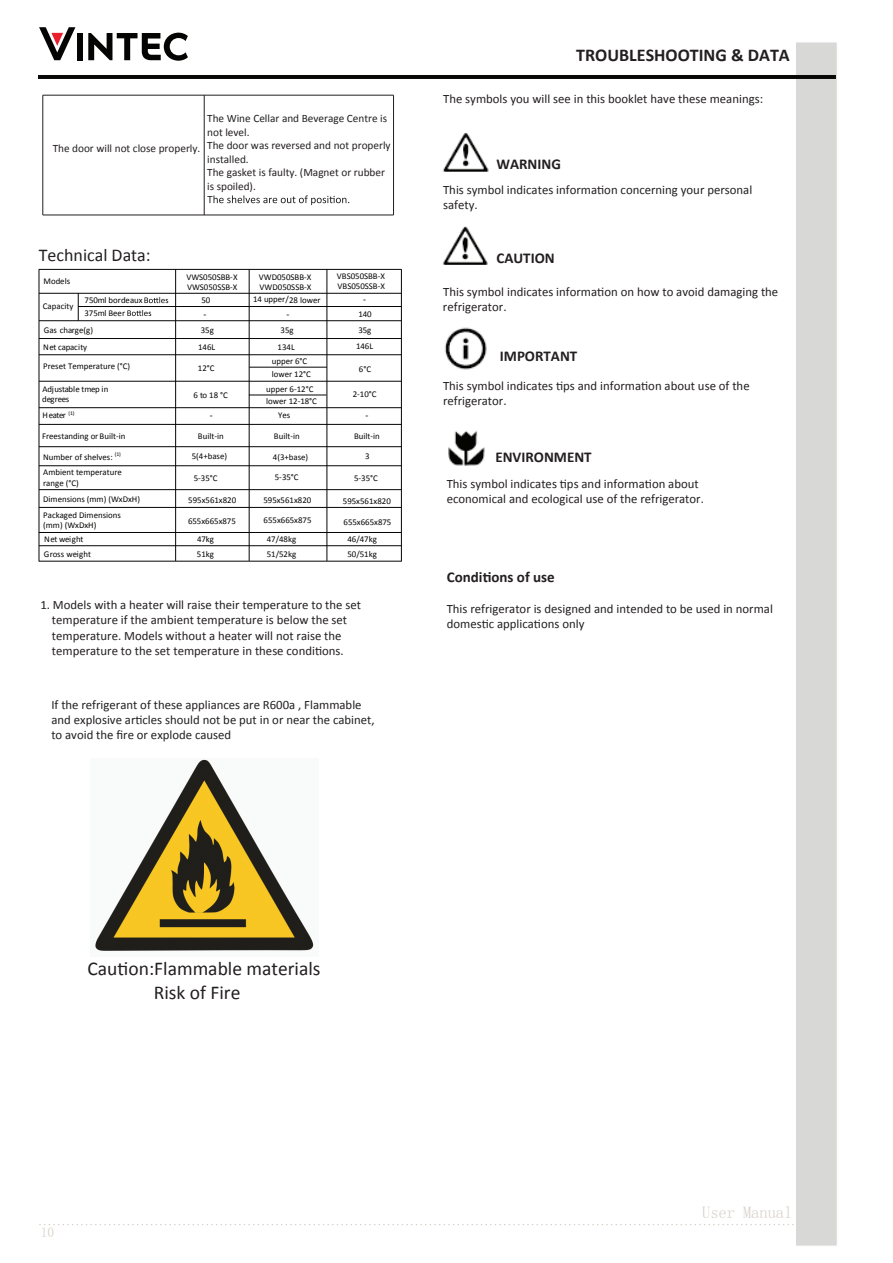
<style>
.page{position:relative;width:893px;height:1263px;background:#fff}
.page>*{position:absolute;margin:0;border:0;box-sizing:border-box;transform-origin:0 0}
.t1{font:19.5px/23.4px "Calibri";color:#231f20}
.t2{font:700 18px "Calibri";color:#231f20}
.t3{font:18px "Calibri";color:#231f20}
.t4{font:700 16.5px "Adrianna";color:#d8d0c9}
.t5{font:700 15px "Calibri";color:#231f20}
.t6{font:700 13.5px "Adrianna";color:#d8d0c9}
.t7{font:12.75px/15.3px "Calibri";color:#231f20}
.t8{font:11.25px/13.5px "Calibri";color:#231f20}
.t9{font:8.85px/17.1px "Calibri";color:#050504}
.t10{font:8.85px/10.1px "Calibri";letter-spacing:-.02em;color:#050504}
.t11{font:8.85px "Times New Roman";color:#050504}
.t12{font:5.7px "Calibri";color:#050504}
</style>
<div class="page">
<hr style="left:43px;top:215px;width:350px;height:1px;background:#231f20">
<hr style="left:204px;top:95px;width:1px;height:120px;background:#231f20">
<svg style="left:207px;top:195px;width:142px;height:10px"></svg>
<hr style="left:43px;top:95px;width:350px;height:1px;background:#231f20">
<hr style="left:42px;top:95px;width:1px;height:120px;background:#231f20">
<hr style="left:393px;top:95px;width:1px;height:120px;background:#231f20">
<div style="left:795px;top:42px;width:42px;height:1204px;background:#d8d8d7;border:1px solid #fff"></div>
<hr style="left:38px;top:75px;width:798px;height:4px;background:#0a0c0a">
<div style="left:77px;top:33px;width:6px;height:27px;background:#040503"></div>
<svg style="left:88px;top:33px;width:100px;height:28px"></svg>
<svg style="left:39px;top:27px;width:36px;height:33px"></svg>
<svg style="left:40px;top:1224px;width:753px;height:1px"></svg>
<svg style="left:144px;top:297px;width:24px;height:6px"></svg>
<hr style="left:39px;top:269px;width:1px;height:292px;background:#050504">
<hr style="left:39px;top:269px;width:362px;height:1px;background:#050504">
<hr style="left:39px;top:293px;width:362px;height:1px;background:#050504">
<hr style="left:78px;top:306px;width:323px;height:1px;background:#050504">
<hr style="left:39px;top:320px;width:362px;height:1px;background:#050504">
<hr style="left:39px;top:338px;width:362px;height:1px;background:#050504">
<hr style="left:39px;top:354px;width:362px;height:1px;background:#050504">
<hr style="left:39px;top:381px;width:362px;height:1px;background:#050504">
<hr style="left:39px;top:407px;width:362px;height:1px;background:#050504">
<hr style="left:401px;top:269px;width:1px;height:292px;background:#050504">
<svg style="left:127px;top:310px;width:24px;height:6px"></svg>
<hr style="left:249px;top:367px;width:78px;height:1px;background:#050504">
<hr style="left:249px;top:395px;width:77px;height:1px;background:#050504">
<hr style="left:39px;top:424px;width:362px;height:1px;background:#050504">
<hr style="left:39px;top:561px;width:362px;height:1px;background:#050504">
<hr style="left:175px;top:269px;width:1px;height:292px;background:#050504">
<hr style="left:39px;top:446px;width:362px;height:1px;background:#050504">
<hr style="left:39px;top:465px;width:362px;height:1px;background:#050504">
<hr style="left:39px;top:489px;width:362px;height:1px;background:#050504">
<hr style="left:39px;top:507px;width:362px;height:1px;background:#050504">
<hr style="left:39px;top:532px;width:362px;height:1px;background:#050504">
<hr style="left:39px;top:545px;width:362px;height:1px;background:#050504">
<hr style="left:249px;top:269px;width:1px;height:292px;background:#050504">
<hr style="left:327px;top:269px;width:1px;height:292px;background:#050504">
<svg style="left:78px;top:293px;width:1px;height:28px"></svg>
<img style="left:95px;top:759px;width:219px;height:192px">
<img style="left:442px;top:133px;width:47px;height:39px">
<img style="left:442px;top:226px;width:46px;height:39px">
<img style="left:444px;top:327px;width:43px;height:43px">
<img style="left:448px;top:430px;width:37px;height:36px">
<p class="t8" style="left:207px;top:111px;width:185px">The Wine Cellar and Beverage Centre is not level.<br>The door was reversed and not properly installed.<br>The gasket is faulty. (Magnet or rubber is spoiled).</p>
<p class="t8" style="left:53px;top:141px;width:149px">The door will not close properly.</p>
<h2 class="t3" style="left:39px;top:244px;width:113px">Technical Data:</h2>
<p class="t9" style="left:43px;top:272px;width:28px">Models</p>
<p class="t9" style="left:187px;top:278px;width:52px">VWS050SSB-X</p>
<p class="t9" style="left:259px;top:271px;width:54px;line-height:10.2px">VWD050SBB-X<br>VWD050SSB-X</p>
<p class="t9" style="left:337px;top:271px;width:50px;line-height:10.2px">VBS050SBB-X<br>VBS050SSB-X</p>
<p class="t9" style="left:186px;top:268px;width:53px">VWS050SBB-X</p>
<p class="t9" style="left:253px;top:290px;width:69px">14 upper/28 lower</p>
<p class="t11" style="left:363px;top:293px;width:4px">-</p>
<p class="t9" style="left:281px;top:321px;width:14px">35g</p>
<p class="t9" style="left:358px;top:321px;width:14px">35g</p>
<p class="t9" style="left:278px;top:338px;width:19px">134L</p>
<p class="t9" style="left:356px;top:337px;width:19px">146L</p>
<p class="t9" style="left:359px;top:361px;width:14px">6°C</p>
<p class="t9" style="left:85px;top:291px;width:60px">750ml bordeaux</p>
<p class="t9" style="left:43px;top:321px;width:51px">Gas charge(g)<br>Net capacity</p>
<p class="t9" style="left:43px;top:357px;width:88px">Preset Temperature (°C)</p>
<p class="t10" style="left:42px;top:384px;width:68px">Adjustable tmep in degrees</p>
<p class="t9" style="left:43px;top:406px;width:34px">Heater <sup>(1)</sup></p>
<p class="t9" style="left:201px;top:291px;width:10px">50</p>
<p class="t9" style="left:198px;top:321px;width:19px;text-align:center">35g<br>146L</p>
<p class="t9" style="left:198px;top:359px;width:18px">12°C</p>
<p class="t9" style="left:193px;top:386px;width:36px">6 to 18 °C</p>
<p class="t11" style="left:210px;top:409px;width:4px">-</p>
<p class="t11" style="left:365px;top:409px;width:4px">-</p>
<p class="t9" style="left:43px;top:298px;width:32px">Capacity</p>
<p class="t9" style="left:85px;top:304px;width:42px">375ml Beer</p>
<p class="t11" style="left:204px;top:308px;width:4px">-</p>
<p class="t11" style="left:286px;top:308px;width:4px">-</p>
<p class="t9" style="left:358px;top:305px;width:15px">140</p>
<p class="t9" style="left:272px;top:354px;width:41px;line-height:12.8px">upper 6°C lower 12°C</p>
<p class="t9" style="left:266px;top:382px;width:52px;line-height:12.8px">upper 6-12°C lower 12-18°C</p>
<p class="t9" style="left:353px;top:385px;width:25px">2-10°C</p>
<p class="t9" style="left:278px;top:406px;width:14px">Yes</p>
<p class="t9" style="left:42px;top:427px;width:85px">Freestanding or Built-in</p>
<p class="t9" style="left:198px;top:427px;width:27px">Built-in</p>
<p class="t9" style="left:274px;top:427px;width:27px">Built-in</p>
<p class="t9" style="left:354px;top:427px;width:27px">Built-in</p>
<p class="t12" style="left:115px;top:451px;width:8px">(1)</p>
<p class="t9" style="left:43px;top:449px;width:80px;line-height:15.3px">Number of shelves:<br>Ambient temperature</p>
<p class="t9" style="left:43px;top:474px;width:98px;line-height:16.2px">range (°C)<br>Dimensions (mm) (WxDxH)</p>
<p class="t9" style="left:43px;top:509px;width:79px;line-height:10.6px">Packaged Dimensions (mm) (WxDxH)</p>
<p class="t9" style="left:44px;top:532px;width:49px;line-height:14.4px">Net weight<br>Gross weight</p>
<p class="t9" style="left:192px;top:447px;width:37px">5(4+base)</p>
<p class="t9" style="left:273px;top:448px;width:37px">4(3+base)</p>
<p class="t9" style="left:194px;top:469px;width:25px">5-35°C</p>
<p class="t9" style="left:275px;top:468px;width:25px">5-35°C</p>
<p class="t9" style="left:354px;top:469px;width:25px">5-35°C</p>
<p class="t9" style="left:365px;top:447px;width:6px">3</p>
<p class="t9" style="left:188px;top:491px;width:49px">595x561x820</p>
<p class="t9" style="left:263px;top:491px;width:49px">595x561x820</p>
<p class="t9" style="left:343px;top:492px;width:49px">595x561x820</p>
<p class="t9" style="left:188px;top:512px;width:49px">655x665x875</p>
<p class="t9" style="left:264px;top:511px;width:49px">655x665x875</p>
<p class="t9" style="left:344px;top:513px;width:49px">655x665x875</p>
<p class="t9" style="left:197px;top:545px;width:19px">51kg</p>
<p class="t9" style="left:267px;top:531px;width:31px;line-height:14.5px">47/48kg<br>51/52kg</p>
<p class="t9" style="left:347px;top:532px;width:31px;line-height:14.5px">46/47kg<br>50/51kg</p>
<p class="t9" style="left:197px;top:530px;width:19px">47kg</p>
<p class="t7" style="left:52px;top:597px;width:311px;text-indent:-12px">1. Models with a heater will raise their temperature to the set temperature if the ambient temperature is below the set temperature. Models without a heater will not raise the temperature to the set temperature in these conditions.</p>
<p class="t7" style="left:51px;top:696px;width:312px">If the refrigerant of these appliances are R600a , Flammable</p>
<p class="t7" style="left:51px;top:727px;width:181px">to avoid the fire or explode caused</p>
<p class="t7" style="left:51px;top:712px;width:325px">and explosive articles should not be put in or near the cabinet,</p>
<h2 class="t2" style="left:576px;top:44px;width:215px">TROUBLESHOOTING &amp; DATA</h2>
<p class="t7" style="left:443px;top:91px;width:321px">The symbols you will see in this booklet have these meanings:</p>
<p class="t5" style="left:496px;top:155px;width:66px">WARNING</p>
<p class="t7" style="left:443px;top:181px;width:311px">This symbol indicates information concerning your personal</p>
<p class="t7" style="left:443px;top:197px;width:36px">safety.</p>
<p class="t5" style="left:496px;top:249px;width:60px">CAUTION</p>
<p class="t7" style="left:443px;top:283px;width:337px">This symbol indicates information on how to avoid damaging the</p>
<p class="t7" style="left:443px;top:298px;width:65px">refrigerator.</p>
<p class="t5" style="left:500px;top:347px;width:79px">IMPORTANT</p>
<p class="t7" style="left:443px;top:393px;width:65px">refrigerator.</p>
<p class="t7" style="left:443px;top:377px;width:308px">This symbol indicates tips and information about use of the</p>
<p class="t5" style="left:495px;top:447px;width:98px">ENVIRONMENT</p>
<p class="t7" style="left:447px;top:475px;width:254px">This symbol indicates tips and information about</p>
<p class="t7" style="left:447px;top:490px;width:259px">economical and ecological use of the refrigerator.</p>
<p class="t5" style="left:447px;top:568px;width:109px">Conditions of use</p>
<p class="t7" style="left:447px;top:600px;width:328px">This refrigerator is designed and intended to be used in normal</p>
<p class="t7" style="left:447px;top:616px;width:139px">domestic applications only</p>
<h1 class="t1" style="left:154px;top:956px;width:168px;text-indent:-66px">Caution:Flammable materials<br>Risk of Fire</h1>
<p class="t6" style="left:41px;top:1225px;width:15px">10</p>
<p class="t4" style="left:702px;top:1204px;width:92px">User Manual</p>
</div>
